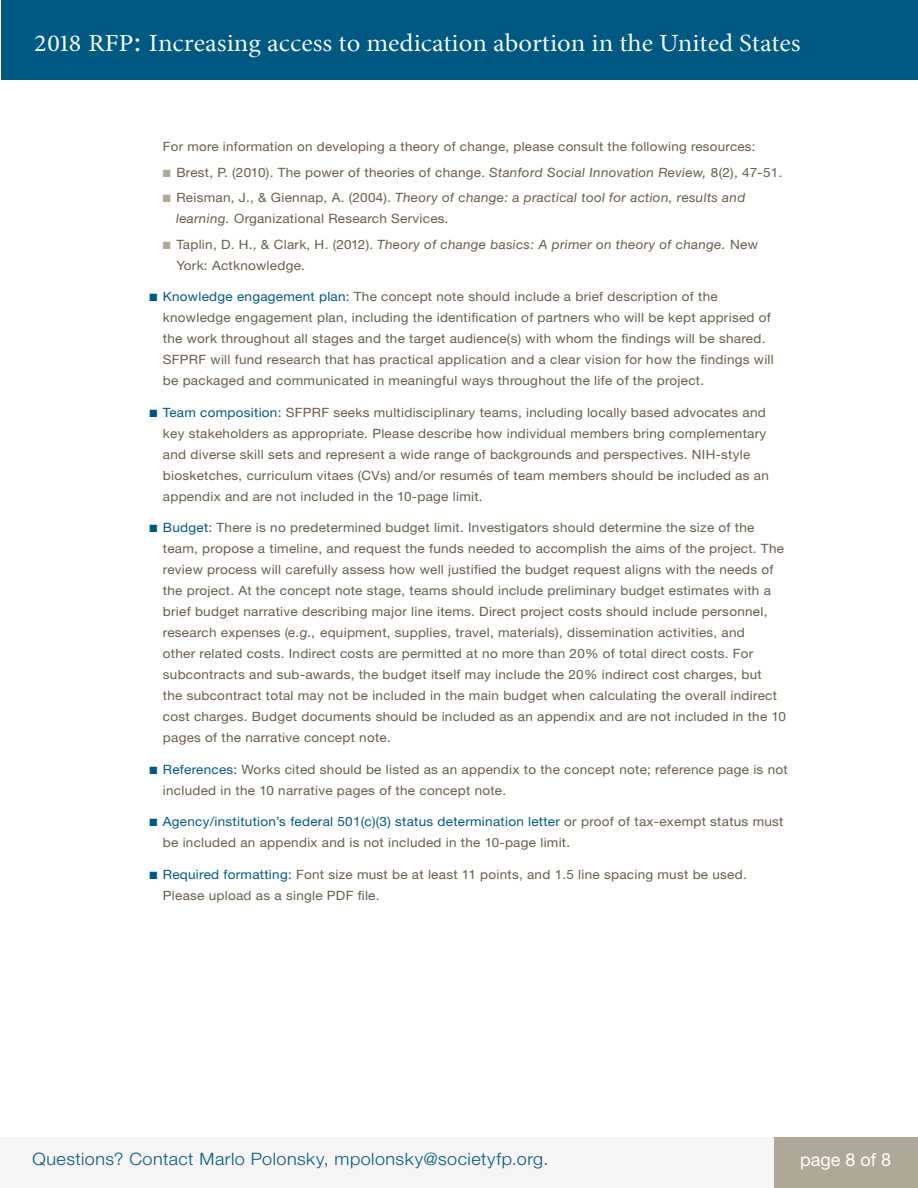
<style>
.page{position:relative;width:918px;height:1188px;background:#fff}
.page>*{position:absolute;margin:0;border:0;box-sizing:border-box;transform-origin:0 0}
.t1{font:300 25.05px "Minion Pro";color:#fff;scale:1.06 1}
.t2{font:18px "Helvetica Neue";color:#fff}
.t3{font:300 17.1px "Helvetica Neue";letter-spacing:.025em;color:#005983;scale:1.05 1}
.bullet_with_lead-in{font:12.9px/21px "Helvetica Neue";letter-spacing:.02em;color:#685d49;scale:1.05 1}
._2nd-level_bullet{font:12.9px/21px "Helvetica Neue";letter-spacing:.02em;color:#685d49;scale:1.05 1}
.bullet2{font:12.9px "Helvetica Neue";letter-spacing:.02em;color:#685d49;scale:1.04 1}
.s1{font-weight:400;font-size:24.45px}
.s2{font-weight:400;font-size:30.75px}
.s3{color:#b0a897}
.s4{font-style:italic}
.s5{color:#005983}
.s6{color:#fff}
</style>
<div class="page">
<div style="left:1px;top:0;width:917px;height:79px;background:#005983"></div>
<div style="left:0;top:1138px;width:774px;height:50px;background:#f6f5f3"></div>
<div style="left:774px;top:1138px;width:144px;height:50px;background:#b0a897"></div>
<h1 class="t1" style="left:34px;top:26px;width:724px"><span class="s1">2018 RFP</span><span class="s2">:</span> Increasing access to medication abortion in the United States</h1>
<p class="bullet2" style="left:163px;top:139px;width:571px">For more information on developing a theory of change, please consult the following resources:</p>
<p class="_2nd-level_bullet" style="left:163px;top:162px;width:592px"><span class="s3">■</span> Brest, P. (2010). The power of theories of change. <span class="s4">Stanford Social Innovation Review,</span> 8(2), 47-51.</p>
<p class="_2nd-level_bullet" style="left:176px;top:187px;width:544px;text-indent:-14px"><span class="s3">■</span> Reisman, J., &amp; Giennap, A. (2004). <span class="s4">Theory of change: a practical tool for action, results and learning.</span> Organizational Research Services.</p>
<p class="_2nd-level_bullet" style="left:176px;top:234px;width:555px;text-indent:-14px"><span class="s3">■</span> Taplin, D. H., &amp; Clark, H. (2012). <span class="s4">Theory of change basics: A primer on theory of change.</span> New<br>York: Actknowledge.</p>
<p class="bullet_with_lead-in" style="left:163px;top:286px;width:583px;text-indent:-14px"><span class="s5">■ Knowledge engagement plan:</span> The concept note should include a brief description of the knowledge engagement plan, including the identification of partners who will be kept apprised of the work throughout all stages and the target audience(s) with whom the findings will be shared.<br>SFPRF will fund research that has practical application and a clear vision for how the findings will be packaged and communicated in meaningful ways throughout the life of the project.</p>
<p class="bullet_with_lead-in" style="left:163px;top:402px;width:579px;text-indent:-14px"><span class="s5">■ Team composition:</span> SFPRF seeks multidisciplinary teams, including locally based advocates and key stakeholders as appropriate. Please describe how individual members bring complementary and diverse skill sets and represent a wide range of backgrounds and perspectives. NIH-style biosketches, curriculum vitaes (CVs) and/or resumés of team members should be included as an appendix and are not included in the 10-page limit.</p>
<p class="bullet_with_lead-in" style="left:163px;top:517px;width:595px;text-indent:-14px"><span class="s5">■ Budget:</span> There is no predetermined budget limit. Investigators should determine the size of the team, propose a timeline, and request the funds needed to accomplish the aims of the project. The review process will carefully assess how well justified the budget request aligns with the needs of the project. At the concept note stage, teams should include preliminary budget estimates with a brief budget narrative describing major line items. Direct project costs should include personnel, research expenses (<span class="s4">e.g.,</span> equipment, supplies, travel, materials), dissemination activities, and<br>other related costs. Indirect costs are permitted at no more than 20% of total direct costs. For subcontracts and sub-awards, the budget itself may include the 20% indirect cost charges, but<br>the subcontract total may not be included in the main budget when calculating the overall indirect cost charges. Budget documents should be included as an appendix and are not included in the 10 pages of the narrative concept note.</p>
<p class="bullet_with_lead-in" style="left:163px;top:759px;width:597px;text-indent:-14px"><span class="s5">■ References:</span> Works cited should be listed as an appendix to the concept note; reference page is not included in the 10 narrative pages of the concept note.</p>
<p class="bullet_with_lead-in" style="left:163px;top:811px;width:593px;text-indent:-14px"><span class="s5">■ Agency/institution’s federal 501(c)(3) status determination letter</span><span class="s6">:</span>or proof of tax-exempt status must be included an appendix and is not included in the 10-page limit.</p>
<p class="bullet_with_lead-in" style="left:163px;top:864px;width:558px;text-indent:-14px"><span class="s5">■ Required formatting:</span> Font size must be at least 11 points, and 1.5 line spacing must be used.<br>Please upload as a single PDF file.</p>
<h3 class="t3" style="left:32px;top:1149px;width:493px">Questions? Contact Marlo Polonsky, mpolonsky@societyfp.org.</h3>
<h2 class="t2" style="left:800px;top:1149px;width:93px">page 8 of 8</h2>
</div>
